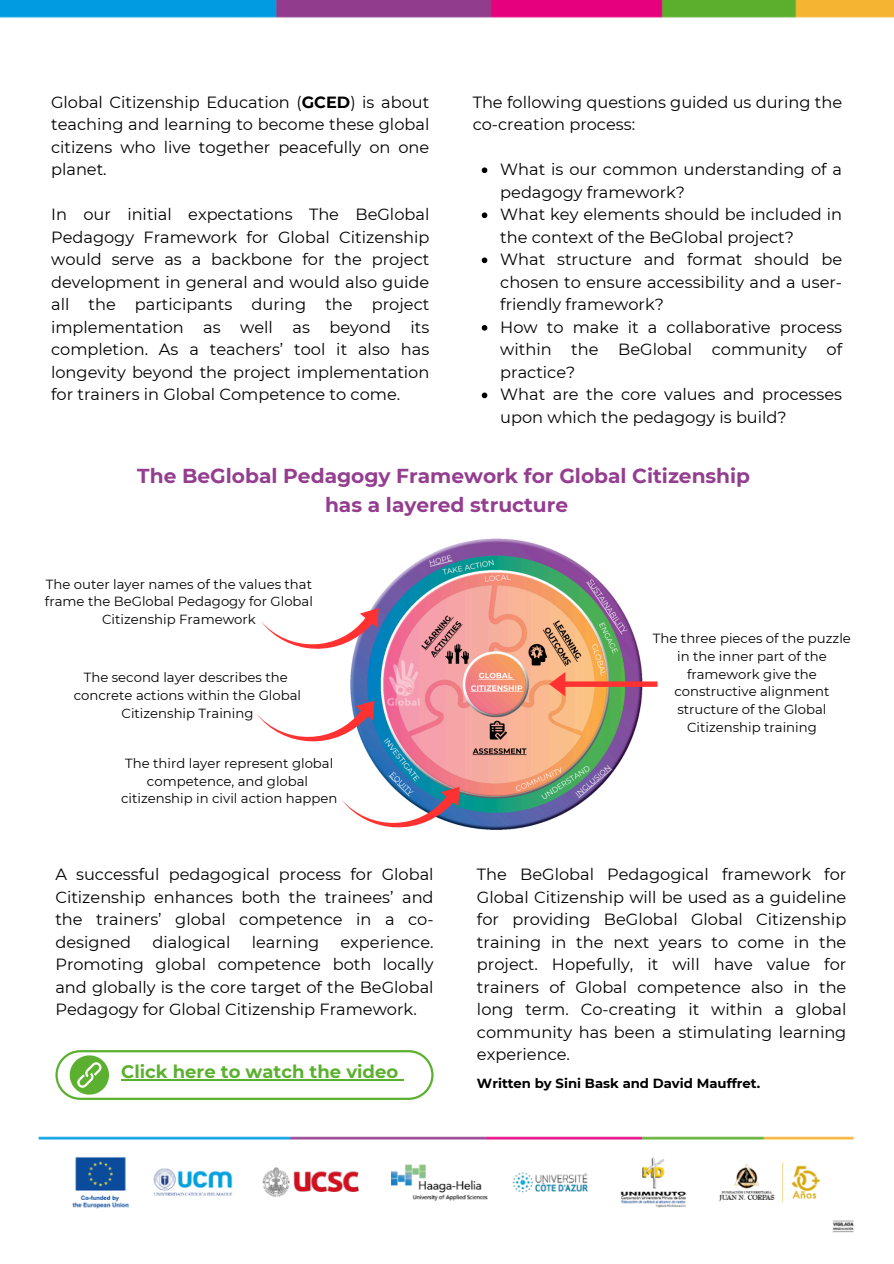
<style>
.page{position:relative;width:894px;height:1264px;background:#fff}
.page>*{position:absolute;margin:0;border:0;box-sizing:border-box;transform-origin:0 0}
.t1{font:700 20.1px/28.2px "Montserrat";color:#943e90;text-align:center}
.t2{font:700 18px "Montserrat";color:#5bb12f}
.t3{font:16.2px/22.5px "Montserrat";color:#000;text-align:justify}
.t4{font:13.2px/17.7px "Montserrat";color:#000;text-align:center}
.t5{font:700 13.2px "Montserrat";color:#000}
.s1{font-weight:700}
</style>
<div class="page">
<img style="left:0;top:0;width:893px;height:18px">
<img style="left:38px;top:1136px;width:816px;height:97px">
<img style="left:333px;top:522px;width:324px;height:324px;border-radius:50%">
<svg style="left:342px;top:786px;width:117px;height:51px"></svg>
<svg style="left:257px;top:700px;width:117px;height:51px"></svg>
<svg style="left:261px;top:608px;width:117px;height:50px"></svg>
<svg style="left:549px;top:672px;width:108px;height:24px;background:#d78c71"></svg>
<svg style="left:481px;top:167px;width:6px;height:6px"></svg>
<svg style="left:481px;top:212px;width:6px;height:6px"></svg>
<svg style="left:481px;top:257px;width:6px;height:6px"></svg>
<svg style="left:481px;top:325px;width:6px;height:5px"></svg>
<svg style="left:481px;top:392px;width:6px;height:6px"></svg>
<svg style="left:55px;top:1050px;width:378px;height:50px"></svg>
<p class="t3" style="left:51px;top:91px;width:379px">Global Citizenship Education (<span class="s1">GCED</span>) is about teaching and learning to become these global citizens who live together peacefully on one planet.</p>
<p class="t3" style="left:51px;top:203px;width:379px">In our initial expectations The BeGlobal Pedagogy Framework for Global Citizenship would serve as a backbone for the project development in general and would also guide all the participants during the project implementation as well as beyond its completion. As a teachers’ tool it also has longevity beyond the project implementation for trainers in Global Competence to come.</p>
<p class="t3" style="left:472px;top:91px;width:371px">The following questions guided us during the co-creation process:</p>
<p class="t3" style="left:500px;top:158px;width:343px">What is our common understanding of a pedagogy framework?</p>
<p class="t3" style="left:500px;top:203px;width:343px">What key elements should be included in the context of the BeGlobal project?</p>
<h1 class="t3" style="left:500px;top:248px;width:343px">What structure and format should be chosen to ensure accessibility and a user&shy;friendly framework?</h1>
<p class="t3" style="left:500px;top:316px;width:343px">How to make it a collaborative process within the BeGlobal community of practice?</p>
<p class="t3" style="left:500px;top:383px;width:343px">What are the core values and processes upon which the pedagogy is build?</p>
<p class="t1" style="left:137px;top:462px;width:614px">The BeGlobal Pedagogy Framework for Global Citizenship has a layered structure</p>
<h3 class="t4" style="left:45px;top:575px;width:269px">The outer layer names of the values that frame the BeGlobal Pedagogy for Global<br>Citizenship Framework</h3>
<h3 class="t4" style="left:84px;top:668px;width:205px">The second layer describes the</h3>
<h3 class="t4" style="left:74px;top:686px;width:229px">concrete actions within the Global<br>Citizenship Training</h3>
<p class="t4" style="left:125px;top:754px;width:209px">The third layer represent global competence, and global</p>
<p class="t4" style="left:121px;top:789px;width:218px">citizenship in civil action happen</p>
<p class="t3" style="left:55px;top:863px;width:379px">A successful pedagogical process for Global Citizenship enhances both the trainees’ and the trainers’ global competence in a co&shy;designed</p>
<p class="t3" style="left:55px;top:930px;width:379px;text-indent:285px">experience.<br>Promoting global competence both locally and globally is the core target of the BeGlobal Pedagogy for Global Citizenship Framework.</p>
<p class="t3" style="left:152px;top:930px;width:79px">dialogical</p>
<p class="t3" style="left:251px;top:930px;width:69px">learning</p>
<p class="t2" style="left:121px;top:1060px;width:278px">Click here to watch the video</p>
<p class="t4" style="left:652px;top:629px;width:199px">The three pieces of the puzzle in the inner part of the framework give the constructive alignment structure of the Global<br>Citizenship training</p>
<p class="t3" style="left:477px;top:863px;width:371px">The BeGlobal Pedagogical framework for Global Citizenship will be used as a guideline for providing BeGlobal Global Citizenship training in the next years to come in the project. Hopefully, it will have value for trainers of Global competence also in the long term. Co-creating it within a global community has been a stimulating learning experience.</p>
<p class="t5" style="left:477px;top:1075px;width:284px">Written by Sini Bask and David Mauffret.</p>
</div>
